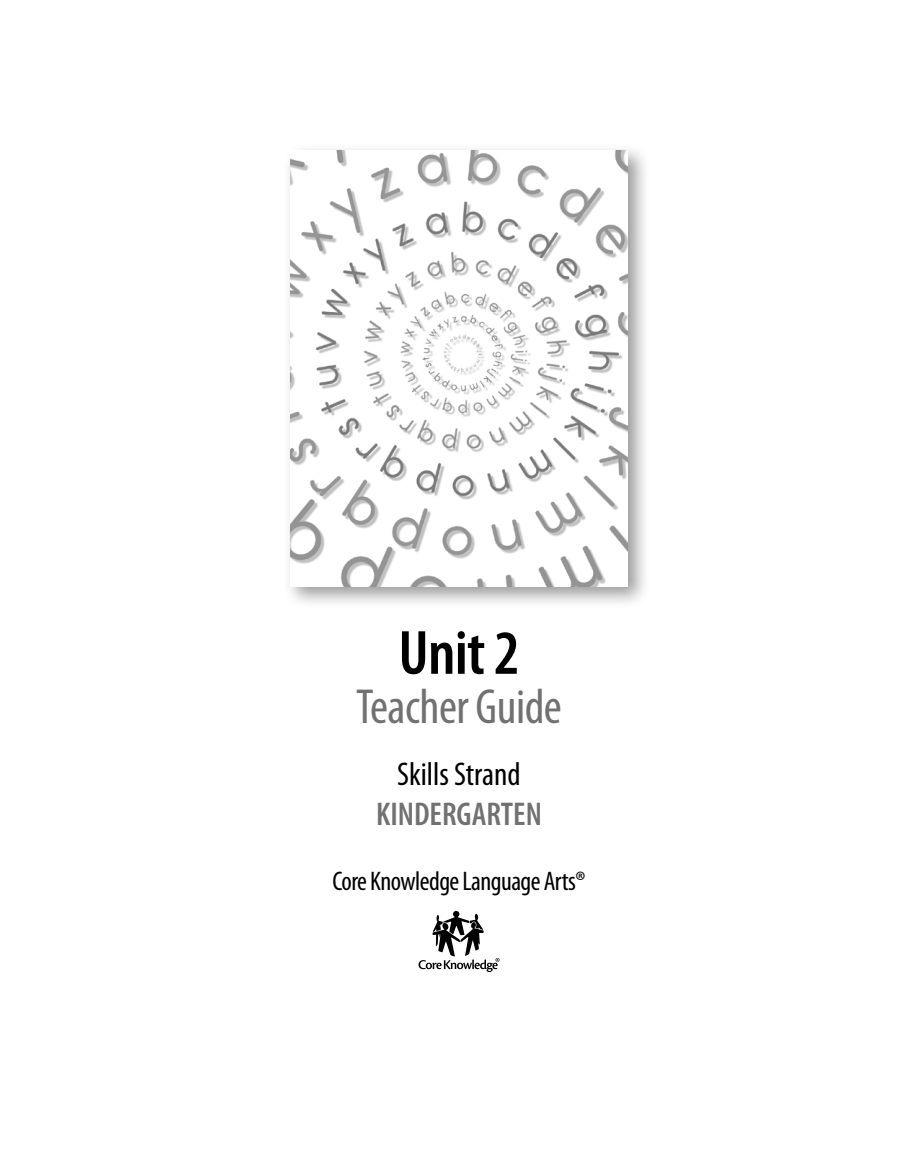
<style>
.page{position:relative;width:918px;height:1175px;background:#fff}
.page>*{position:absolute;margin:0;border:0;box-sizing:border-box;transform-origin:0 0}
.t1{font:600 condensed 63px "Myriad Pro";color:#000}
.t2{font:condensed 49.5px "Myriad Pro";letter-spacing:-.01em;color:#717171}
.t3{font:condensed 33px "Myriad Pro";color:#000}
.t4{font:600 condensed 33px "Myriad Pro";color:#717171}
.t5{font:condensed 27px "Myriad Pro";letter-spacing:-.02em;color:#000}
</style>
<div class="page">
<div style="left:282px;top:142px;width:368px;height:467px;background:#000;opacity:.4"></div>
<img style="left:290px;top:150px;width:338px;height:436px">
<svg style="left:419px;top:910px;width:80px;height:62px"></svg>
<h1 class="t1" style="left:398px;top:614px;width:123px">UNIT 2</h1>
<h2 class="t2" style="left:356px;top:677px;width:207px">Teacher Guide</h2>
<p class="t3" style="left:397px;top:754px;width:125px">Skills Strand</p>
<p class="t4" style="left:376px;top:794px;width:167px">KINDERGARTEN</p>
<p class="t5" style="left:333px;top:864px;width:254px">Core Knowledge Language Arts®</p>
</div>
